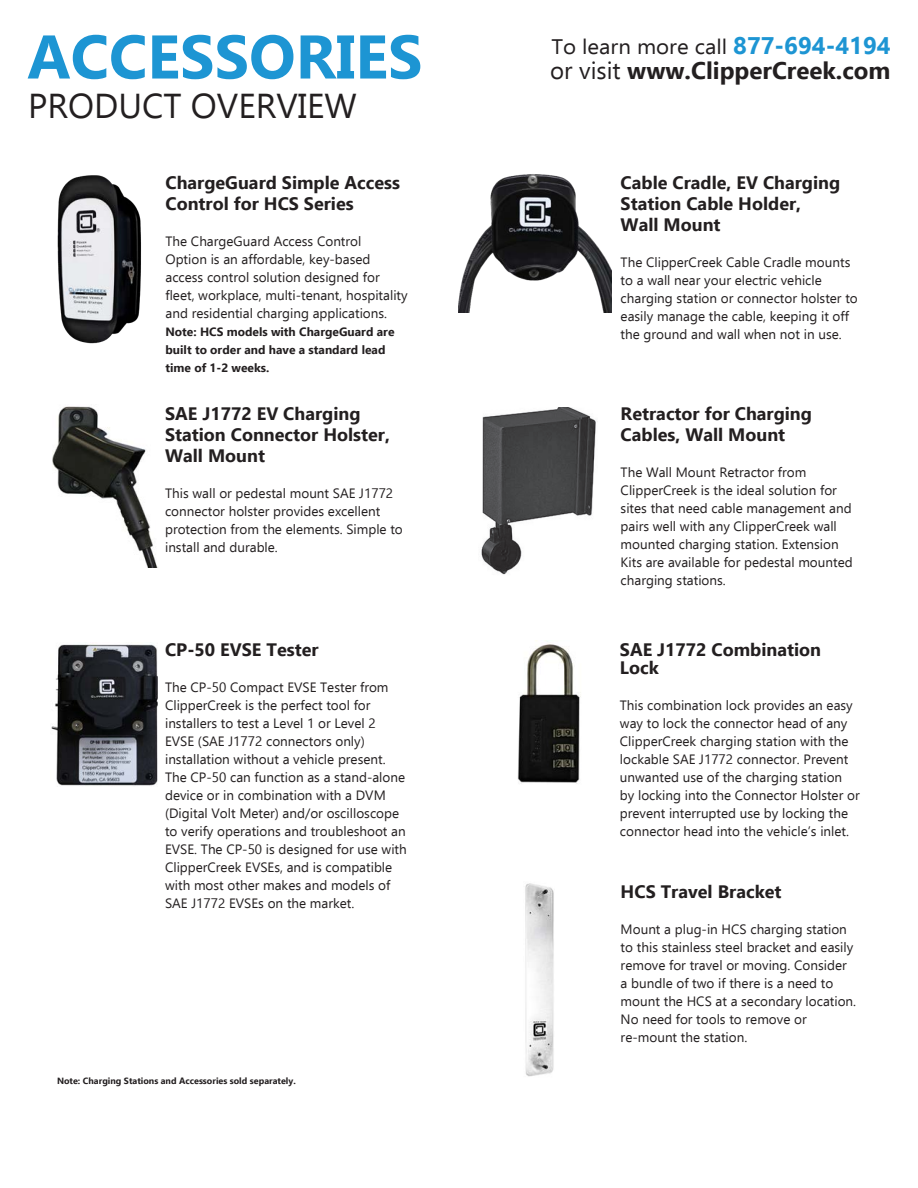
<style>
.page{position:relative;width:918px;height:1188px;background:#fff}
.page>*{position:absolute;margin:0;border:0;box-sizing:border-box;transform-origin:0 0}
.t1{font:700 61.5px "Ebrima";color:#1d95d3}
.t2{font:34.5px "Ebrima";color:#231f20}
.t3{font:700 24px "Ebrima";color:#231f20}
.t4{font:21px "Ebrima";color:#231f20;scale:1.06 1}
.t5{font:700 18px/21px "Ebrima";color:#231f20}
.t6{font:13.5px/18px "Ebrima";color:#231f20}
.t7{font:700 12px/18px "Ebrima";color:#231f20}
.t8{font:700 9px "Ebrima";color:#231f20}
.s1{font-weight:700;font-size:24px;color:#1d95d3}
.s2{font-weight:400}
</style>
<div class="page">
<img style="left:459px;top:174px;width:152px;height:139px">
<img style="left:481px;top:407px;width:115px;height:168px">
<img style="left:517px;top:641px;width:64px;height:143px">
<img style="left:53px;top:406px;width:105px;height:161px">
<img style="left:57px;top:175px;width:84px;height:169px">
<img style="left:525px;top:883px;width:29px;height:194px">
<img style="left:51px;top:644px;width:106px;height:142px">
<p class="t1" style="left:27px;top:8px;width:397px">ACCESSORIES</p>
<p class="t2" style="left:28px;top:80px;width:330px">PRODUCT OVERVIEW</p>
<p class="t5" style="left:166px;top:171px;width:236px">ChargeGuard Simple Access<br>Control for HCS Series</p>
<p class="t6" style="left:166px;top:232px;width:244px">The ChargeGuard Access Control<br>Option is an affordable, key-based access control solution designed for fleet, workplace, multi-tenant, hospitality and residential charging applications.</p>
<p class="t7" style="left:166px;top:322px;width:231px">Note: HCS models with ChargeGuard are built to order and have a standard lead time of 1-2 weeks.</p>
<p class="t5" style="left:165px;top:402px;width:226px">SAE J1772 EV Charging<br>Station Connector Holster,<br>Wall Mount</p>
<p class="t6" style="left:165px;top:484px;width:239px">This wall or pedestal mount SAE J1772 connector holster provides excellent protection from the elements. Simple to install and durable.</p>
<p class="t5" style="left:165px;top:638px;width:155px">CP-50 EVSE Tester</p>
<p class="t6" style="left:165px;top:678px;width:243px">The CP-50 Compact EVSE Tester from ClipperCreek is the perfect tool for installers to test a Level 1 or Level 2<br>EVSE (SAE J1772 connectors only) installation without a vehicle present.<br>The CP-50 can function as a stand-alone device or in combination with a DVM (Digital Volt Meter) and/or oscilloscope to verify operations and troubleshoot an EVSE. The CP-50 is designed for use with ClipperCreek EVSEs, and is compatible with most other makes and models of SAE J1772 EVSEs on the market.</p>
<p class="t8" style="left:57px;top:1074px;width:240px">Note: Charging Stations and Accessories sold separately.</p>
<p class="t4" style="left:551px;top:31px;width:321px">To learn more call <span class="s1">877-694-4194</span></p>
<p class="t3" style="left:550px;top:52px;width:342px"><span class="s2">or visit</span> www.ClipperCreek.com</p>
<p class="t5" style="left:621px;top:171px;width:221px">Cable Cradle, EV Charging<br>Station Cable Holder,<br>Wall Mount</p>
<p class="t6" style="left:621px;top:252px;width:239px">The ClipperCreek Cable Cradle mounts to a wall near your electric vehicle charging station or connector holster to easily manage the cable, keeping it off the ground and wall when not in use.</p>
<p class="t5" style="left:621px;top:402px;width:193px">Retractor for Charging<br>Cables, Wall Mount</p>
<p class="t6" style="left:621px;top:463px;width:234px">The Wall Mount Retractor from ClipperCreek is the ideal solution for sites that need cable management and pairs well with any ClipperCreek wall mounted charging station. Extension Kits are available for pedestal mounted charging stations.</p>
<p class="t5" style="left:620px;top:640px;width:203px;line-height:18px">SAE J1772 Combination<br>Lock</p>
<p class="t6" style="left:620px;top:696px;width:241px">This combination lock provides an easy way to lock the connector head of any ClipperCreek charging station with the lockable SAE J1772 connector. Prevent unwanted use of the charging station by locking into the Connector Holster or prevent interrupted use by locking the connector head into the vehicle’s inlet.</p>
<p class="t5" style="left:621px;top:880px;width:162px">HCS Travel Bracket</p>
<p class="t6" style="left:621px;top:919px;width:237px">Mount a plug-in HCS charging station to this stainless steel bracket and easily remove for travel or moving. Consider a bundle of two if there is a need to mount the HCS at a secondary location.<br>No need for tools to remove or re-mount the station.</p>
</div>
